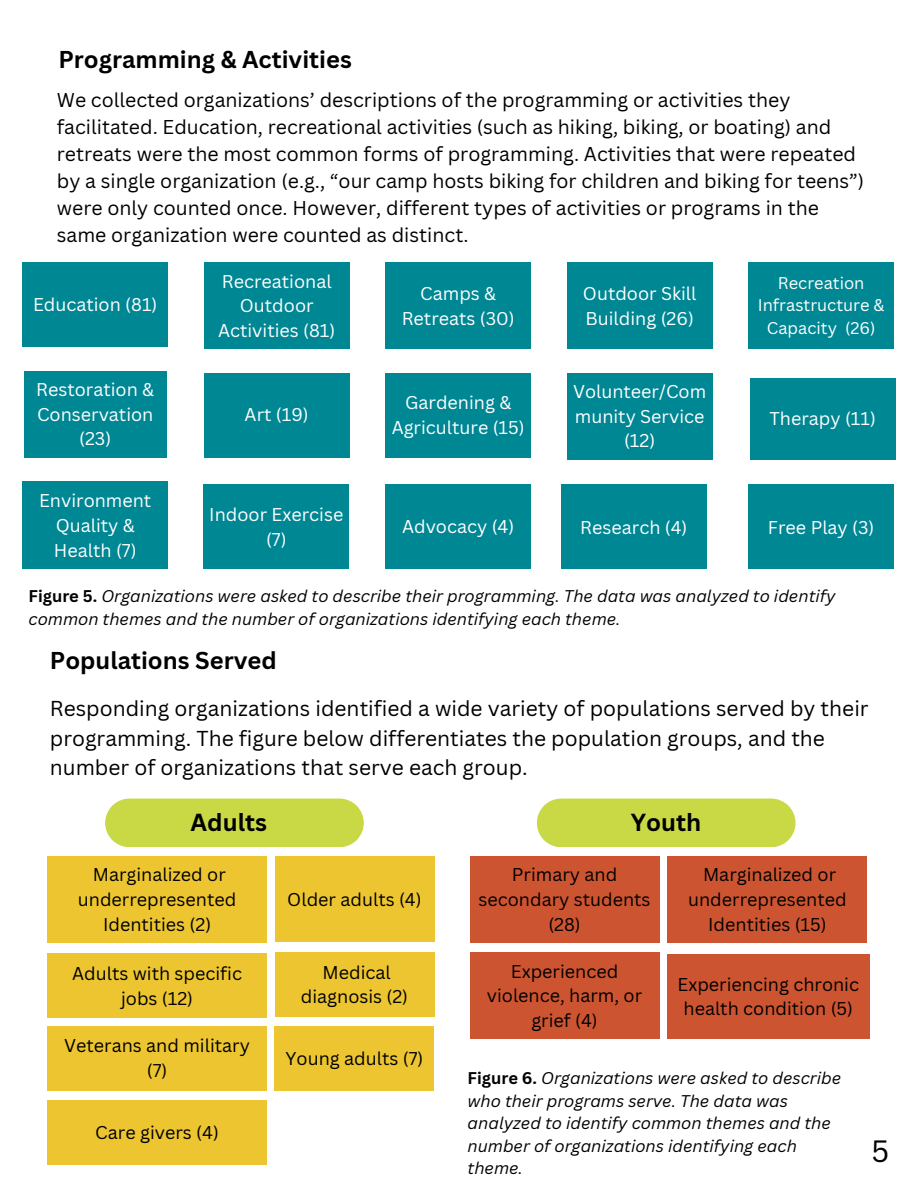
<style>
.page{position:relative;width:918px;height:1188px;background:#fff}
.page>*{position:absolute;margin:0;border:0;box-sizing:border-box;transform-origin:0 0}
.t1{font:30px "Canva Sans";color:#000}
.t2{font:700 24px "Canva Sans";color:#000}
.t3{font:700 23.7px "Canva Sans";color:#000}
.t4{font:21px/29.2px "Canva Sans";color:#000}
.t5{font:19.5px/27px "Canva Sans";color:#000}
.t6{font:18px/24.8px "Canva Sans";color:#000;text-align:center}
.t7{font:18px/24.8px "Canva Sans";color:#fff;text-align:center}
.t8{font:italic 16.5px/22.5px "Canva Sans";color:#000}
.t9{font:16.5px/22.5px "Canva Sans";color:#fff;text-align:center}
.s1{font-weight:700;font-style:normal}
</style>
<div class="page">
<div style="left:748px;top:484px;width:146px;height:85px;background:#008794"></div>
<div style="left:385px;top:484px;width:146px;height:84px;background:#008794"></div>
<div style="left:561px;top:484px;width:146px;height:85px;background:#008794"></div>
<div style="left:203px;top:484px;width:146px;height:85px;background:#008794"></div>
<div style="left:22px;top:481px;width:146px;height:87px;background:#008794"></div>
<div style="left:750px;top:378px;width:146px;height:81px;background:#008794"></div>
<div style="left:567px;top:373px;width:146px;height:86px;background:#008794"></div>
<div style="left:385px;top:373px;width:146px;height:84px;background:#008794"></div>
<div style="left:204px;top:373px;width:146px;height:84px;background:#008794"></div>
<div style="left:24px;top:371px;width:142px;height:86px;background:#008794"></div>
<div style="left:567px;top:263px;width:146px;height:86px;background:#008794"></div>
<div style="left:748px;top:263px;width:146px;height:86px;background:#008794"></div>
<div style="left:385px;top:263px;width:146px;height:86px;background:#008794"></div>
<div style="left:22px;top:263px;width:146px;height:84px;background:#008794"></div>
<div style="left:204px;top:263px;width:146px;height:86px;background:#008794"></div>
<div style="left:537px;top:799px;width:258px;height:48px;background:#c9d845"></div>
<div style="left:105px;top:799px;width:259px;height:48px;background:#c9d845"></div>
<div style="left:275px;top:857px;width:159px;height:85px;background:#ecc530"></div>
<div style="left:275px;top:952px;width:159px;height:64px;background:#ecc530"></div>
<div style="left:470px;top:857px;width:189px;height:86px;background:#cc5430"></div>
<div style="left:667px;top:955px;width:202px;height:84px;background:#cc5430"></div>
<div style="left:667px;top:857px;width:200px;height:86px;background:#cc5430"></div>
<div style="left:47px;top:1026px;width:220px;height:65px;background:#ecc530"></div>
<div style="left:47px;top:857px;width:220px;height:86px;background:#ecc530"></div>
<div style="left:275px;top:1026px;width:159px;height:65px;background:#ecc530"></div>
<div style="left:47px;top:1101px;width:220px;height:64px;background:#ecc530"></div>
<div style="left:470px;top:953px;width:189px;height:86px;background:#cc5430"></div>
<div style="left:47px;top:953px;width:220px;height:65px;background:#ecc530"></div>
<p class="t3" style="left:58px;top:43px;width:295px">Programming &amp; Activities</p>
<p class="t5" style="left:57px;top:86px;width:809px">We collected organizations’ descriptions of the programming or activities they facilitated. Education, recreational activities (such as hiking, biking, or boating) and retreats were the most common forms of programming. Activities that were repeated by a single organization (e.g., “our camp hosts biking for children and biking for teens”) were only counted once. However, different types of activities or programs in the same organization were counted as distinct.</p>
<p class="t7" style="left:33px;top:292px;width:126px">Education (81)</p>
<p class="t7" style="left:36px;top:376px;width:120px">Restoration &amp;<br>Conservation (23)</p>
<p class="t7" style="left:39px;top:488px;width:114px">Environment<br>Quality &amp;<br>Health (7)</p>
<p class="t7" style="left:218px;top:268px;width:119px">Recreational<br>Outdoor<br>Activities (81)</p>
<p class="t7" style="left:245px;top:402px;width:66px">Art (19)</p>
<p class="t7" style="left:209px;top:502px;width:136px">Indoor Exercise (7)</p>
<p class="t7" style="left:402px;top:281px;width:114px">Camps &amp;<br>Retreats (30)</p>
<p class="t7" style="left:392px;top:390px;width:135px">Gardening &amp;<br>Agriculture (15)</p>
<p class="t7" style="left:583px;top:281px;width:115px;text-align:left">Outdoor Skill<br>Building (26)</p>
<p class="t9" style="left:758px;top:271px;width:128px">Recreation<br>Infrastructure &amp;<br>Capacity (26)</p>
<p class="t7" style="left:573px;top:378px;width:135px">Volunteer/Com munity Service (12)</p>
<p class="t7" style="left:769px;top:406px;width:108px">Therapy (11)</p>
<h2 class="t7" style="left:402px;top:513px;width:114px">Advocacy (4)</h2>
<p class="t7" style="left:580px;top:514px;width:109px">Research (4)</p>
<h1 class="t7" style="left:768px;top:514px;width:108px">Free Play (3)</h1>
<p class="t8" style="left:29px;top:585px;width:809px"><span class="s1">Figure 5.</span> Organizations were asked to describe their programming. The data was analyzed to identify common themes and the number of organizations identifying each theme.</p>
<p class="t3" style="left:50px;top:644px;width:228px">Populations Served</p>
<h1 class="t4" style="left:50px;top:694px;width:820px">Responding organizations identified a wide variety of populations served by their programming. The figure below differentiates the population groups, and the number of organizations that serve each group.</h1>
<h1 class="t2" style="left:191px;top:806px;width:78px">Adults</h1>
<h2 class="t2" style="left:631px;top:806px;width:72px">Youth</h2>
<p class="t6" style="left:78px;top:862px;width:160px">Marginalized or underrepresented<br>Identities (2)</p>
<p class="t6" style="left:72px;top:960px;width:171px">Adults with specific jobs (12)</p>
<p class="t6" style="left:64px;top:1033px;width:187px">Veterans and military (7)</p>
<p class="t6" style="left:95px;top:1120px;width:125px">Care givers (4)</p>
<h1 class="t6" style="left:287px;top:887px;width:136px">Older adults (4)</h1>
<p class="t6" style="left:301px;top:959px;width:109px">Medical diagnosis (2)</p>
<p class="t6" style="left:286px;top:1045px;width:139px">Young adults (7)</p>
<p class="t6" style="left:479px;top:862px;width:174px">Primary and secondary students (28)</p>
<p class="t6" style="left:487px;top:958px;width:157px">Experienced violence, harm, or grief (4)</p>
<p class="t6" style="left:688px;top:862px;width:160px">Marginalized or underrepresented<br>Identities (15)</p>
<p class="t6" style="left:678px;top:971px;width:183px">Experiencing chronic health condition (5)</p>
<p class="t8" style="left:468px;top:1066px;width:375px"><span class="s1">Figure 6.</span> Organizations were asked to describe who their programs serve. The data was analyzed to identify common themes and the number of organizations identifying each theme.</p>
<p class="t1" style="left:872px;top:1129px;width:19px">5</p>
</div>
